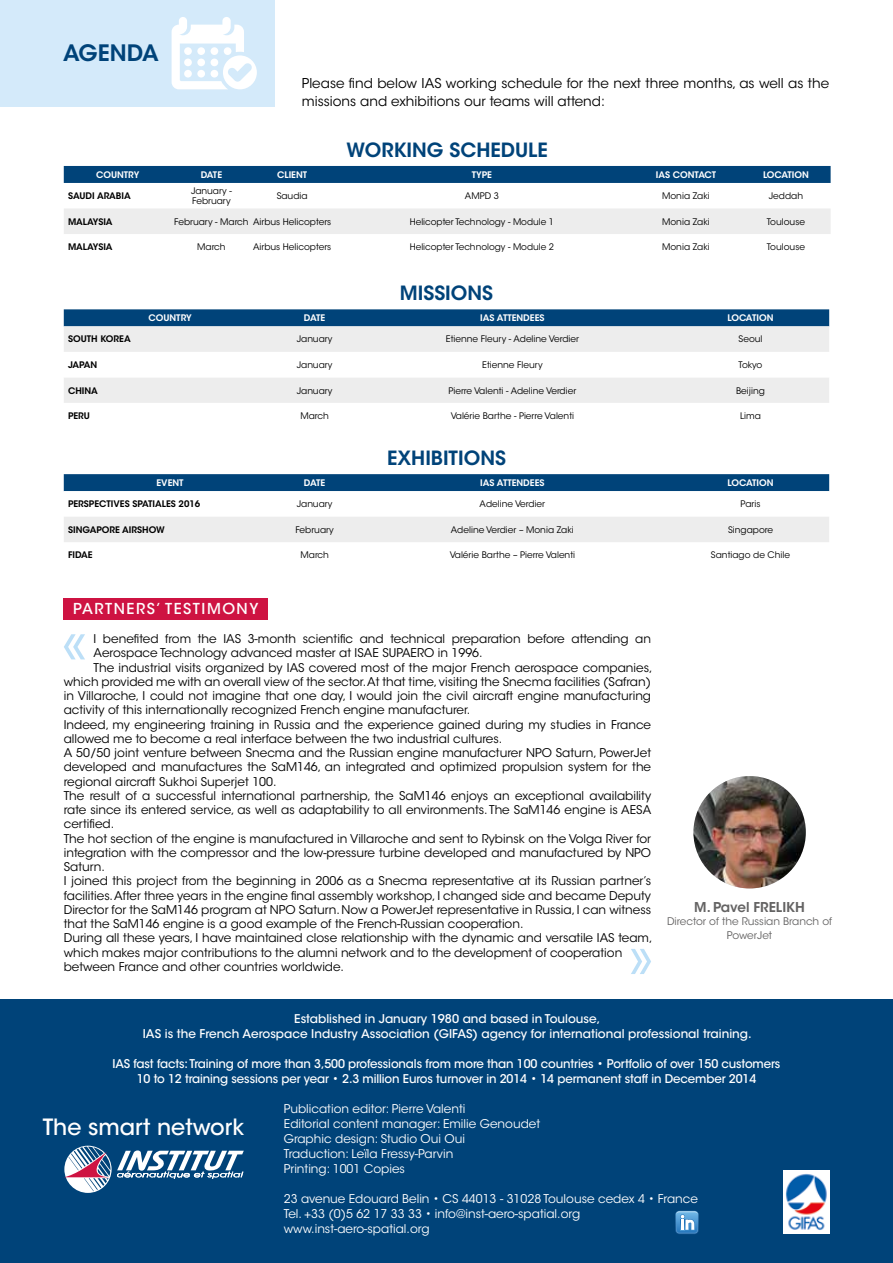
<style>
.page{position:relative;width:893px;height:1263px;background:#fff}
.page>*{position:absolute;margin:0;border:0;box-sizing:border-box;transform-origin:0 0}
.t1{font:600 22.5px "ITC Avant Garde Std";color:#004379}
.t2{font:500 22.35px "ITC Avant Garde Std";color:#fff}
.t3{font:600 19.5px "ITC Avant Garde Std";color:#004379}
.t4{font:500 15px "ITC Avant Garde Std";letter-spacing:.1em;color:#fff}
.t5{font:13.5px/18px "ITC Avant Garde Std";color:#000}
.t6{font:600 13.5px "ITC Avant Garde Std";color:#646363}
.t7{font:12px "ITC Avant Garde Std";color:#000}
.t8{font:500 12px/15px "ITC Avant Garde Std";letter-spacing:-.01em;color:#fff;text-align:center}
.t9{font:12px/15px "ITC Avant Garde Std";color:#fff}
.t10{font:10.5px/13.5px "ITC Avant Garde Std";color:#646363;text-align:center}
.t11{font:9px/10.5px "ITC Avant Garde Std";color:#000}
.t12{font:600 9px "ITC Avant Garde Std";color:#fff}
.t13{font:600 9px "ITC Avant Garde Std";color:#000}
</style>
<div class="page">
<div style="left:0;top:0;width:275px;height:106px;background:#d4eafa"></div>
<div style="left:0;top:999px;width:893px;height:264px;background:#004379"></div>
<img style="left:693px;top:776px;width:113px;height:112px;border-radius:56px">
<div style="left:64px;top:598px;width:204px;height:21px;background:#ce1342"></div>
<svg style="left:631px;top:949px;width:20px;height:25px"></svg>
<div style="left:64px;top:166px;width:767px;height:17px;background:#004379"></div>
<div style="left:64px;top:209px;width:767px;height:25px;background:#ededed"></div>
<div style="left:64px;top:309px;width:765px;height:17px;background:#004379"></div>
<div style="left:64px;top:326px;width:765px;height:26px;background:#ededed"></div>
<div style="left:64px;top:378px;width:765px;height:25px;background:#ededed"></div>
<div style="left:64px;top:474px;width:765px;height:17px;background:#004379"></div>
<div style="left:64px;top:517px;width:765px;height:25px;background:#ededed"></div>
<svg style="left:64px;top:634px;width:21px;height:25px"></svg>
<svg style="left:172px;top:17px;width:85px;height:72px"></svg>
<svg style="left:64px;top:1147px;width:47px;height:44px"></svg>
<svg style="left:117px;top:1150px;width:127px;height:29px"></svg>
<img style="left:783px;top:1170px;width:46px;height:63px">
<svg style="left:675px;top:1211px;width:24px;height:23px"></svg>
<h1 class="t1" style="left:63px;top:39px;width:97px">AGENDA</h1>
<p class="t5" style="left:302px;top:75px;width:529px">Please find below IAS working schedule for the next three months, as well as the missions and exhibitions our teams will attend:</p>
<h3 class="t3" style="left:346px;top:137px;width:203px">WORKING SCHEDULE</h3>
<p class="t12" style="left:96px;top:169px;width:45px">COUNTRY</p>
<p class="t12" style="left:201px;top:169px;width:23px">DATE</p>
<p class="t12" style="left:277px;top:169px;width:32px">CLIENT</p>
<p class="t12" style="left:472px;top:169px;width:22px">TYPE</p>
<p class="t12" style="left:656px;top:169px;width:62px">IAS CONTACT</p>
<p class="t12" style="left:763px;top:169px;width:47px">LOCATION</p>
<p class="t13" style="left:68px;top:190px;width:64px">SAUDI ARABIA</p>
<p class="t11" style="left:191px;top:185px;width:42px">January -<br>February</p>
<p class="t11" style="left:277px;top:191px;width:33px">Saudia</p>
<p class="t11" style="left:465px;top:191px;width:35px">AMPD 3</p>
<p class="t11" style="left:662px;top:191px;width:49px">Monia Zaki</p>
<p class="t11" style="left:769px;top:191px;width:36px">Jeddah</p>
<p class="t13" style="left:68px;top:216px;width:46px">MALAYSIA</p>
<p class="t11" style="left:174px;top:216px;width:159px">February - March Airbus Helicopters</p>
<p class="t11" style="left:410px;top:216px;width:146px">Helicopter Technology - Module 1</p>
<p class="t11" style="left:662px;top:216px;width:49px">Monia Zaki</p>
<p class="t11" style="left:767px;top:216px;width:40px">Toulouse</p>
<p class="t13" style="left:68px;top:241px;width:46px">MALAYSIA</p>
<p class="t11" style="left:197px;top:242px;width:30px">March</p>
<p class="t11" style="left:253px;top:242px;width:80px">Airbus Helicopters</p>
<p class="t11" style="left:410px;top:242px;width:146px">Helicopter Technology - Module 2</p>
<p class="t11" style="left:662px;top:242px;width:49px">Monia Zaki</p>
<p class="t11" style="left:767px;top:242px;width:40px">Toulouse</p>
<h3 class="t3" style="left:400px;top:281px;width:95px">MISSIONS</h3>
<p class="t12" style="left:148px;top:312px;width:45px">COUNTRY</p>
<p class="t12" style="left:304px;top:312px;width:23px">DATE</p>
<p class="t12" style="left:480px;top:312px;width:66px">IAS ATTENDEES</p>
<p class="t12" style="left:728px;top:312px;width:47px">LOCATION</p>
<p class="t13" style="left:68px;top:333px;width:64px">SOUTH KOREA</p>
<p class="t11" style="left:297px;top:334px;width:37px">January</p>
<p class="t11" style="left:446px;top:334px;width:135px">Etienne Fleury - Adeline Verdier</p>
<p class="t11" style="left:738px;top:334px;width:26px">Seoul</p>
<p class="t13" style="left:68px;top:359px;width:31px">JAPAN</p>
<p class="t11" style="left:297px;top:360px;width:37px">January</p>
<p class="t11" style="left:482px;top:360px;width:62px">Etienne Fleury</p>
<p class="t11" style="left:739px;top:360px;width:25px">Tokyo</p>
<p class="t13" style="left:68px;top:384px;width:31px">CHINA</p>
<p class="t11" style="left:297px;top:385px;width:37px">January</p>
<p class="t11" style="left:448px;top:385px;width:129px">Pierre Valenti - Adeline Verdier</p>
<p class="t11" style="left:736px;top:385px;width:30px">Beijing</p>
<p class="t13" style="left:68px;top:410px;width:23px">PERU</p>
<p class="t11" style="left:300px;top:411px;width:30px">March</p>
<p class="t11" style="left:451px;top:411px;width:125px">Valérie Barthe - Pierre Valenti</p>
<p class="t11" style="left:740px;top:411px;width:22px">Lima</p>
<h3 class="t3" style="left:387px;top:445px;width:120px">EXHIBITIONS</h3>
<p class="t12" style="left:157px;top:477px;width:29px">EVENT</p>
<p class="t12" style="left:304px;top:477px;width:23px">DATE</p>
<p class="t12" style="left:480px;top:477px;width:66px">IAS ATTENDEES</p>
<p class="t12" style="left:728px;top:477px;width:47px">LOCATION</p>
<p class="t13" style="left:68px;top:498px;width:134px">PERSPECTIVES SPATIALES 2016</p>
<p class="t11" style="left:297px;top:499px;width:37px">January</p>
<p class="t11" style="left:480px;top:499px;width:67px">Adeline Verdier</p>
<p class="t11" style="left:741px;top:499px;width:21px">Paris</p>
<p class="t13" style="left:68px;top:524px;width:98px">SINGAPORE AIRSHOW</p>
<p class="t11" style="left:295px;top:524px;width:40px">February</p>
<p class="t11" style="left:451px;top:524px;width:125px">Adeline Verdier – Monia Zaki</p>
<p class="t11" style="left:728px;top:524px;width:47px">Singapore</p>
<p class="t13" style="left:68px;top:549px;width:26px">FIDAE</p>
<p class="t11" style="left:300px;top:550px;width:30px">March</p>
<p class="t11" style="left:450px;top:550px;width:127px">Valérie Barthe – Pierre Valenti</p>
<p class="t11" style="left:711px;top:550px;width:81px">Santiago de Chile</p>
<p class="t4" style="left:73px;top:599px;width:187px">PARTNERS’ TESTIMONY</p>
<p class="t7" style="left:94px;top:631px;width:559px">I benefited from the IAS 3-month scientific and technical preparation before attending an</p>
<p class="t7" style="left:94px;top:646px;width:391px">Aerospace Technology advanced master at ISAE SUPAERO in 1996.</p>
<p class="t7" style="left:94px;top:660px;width:560px">The industrial visits organized by IAS covered most of the major French aerospace companies,</p>
<p class="t7" style="left:64px;top:674px;width:589px">which provided me with an overall view of the sector. At that time, visiting the Snecma facilities (Safran)</p>
<p class="t7" style="left:64px;top:688px;width:589px">in Villaroche, I could not imagine that one day, I would join the civil aircraft engine manufacturing</p>
<p class="t7" style="left:64px;top:703px;width:408px">activity of this internationally recognized French engine manufacturer.</p>
<p class="t7" style="left:64px;top:717px;width:589px">Indeed, my engineering training in Russia and the experience gained during my studies in France</p>
<p class="t7" style="left:64px;top:731px;width:440px">allowed me to become a real interface between the two industrial cultures.</p>
<p class="t7" style="left:64px;top:745px;width:589px">A 50/50 joint venture between Snecma and the Russian engine manufacturer NPO Saturn, PowerJet</p>
<p class="t7" style="left:64px;top:760px;width:589px">developed and manufactures the SaM146, an integrated and optimized propulsion system for the</p>
<p class="t7" style="left:64px;top:774px;width:214px">regional aircraft Sukhoi Superjet 100.</p>
<p class="t7" style="left:64px;top:788px;width:589px">The result of a successful international partnership, the SaM146 enjoys an exceptional availability</p>
<p class="t7" style="left:64px;top:802px;width:589px">rate since its entered service, as well as adaptability to all environments. The SaM146 engine is AESA</p>
<p class="t7" style="left:64px;top:817px;width:52px">certified.</p>
<p class="t7" style="left:64px;top:831px;width:589px">The hot section of the engine is manufactured in Villaroche and sent to Rybinsk on the Volga River for</p>
<p class="t7" style="left:64px;top:845px;width:589px">integration with the compressor and the low-pressure turbine developed and manufactured by NPO</p>
<p class="t7" style="left:64px;top:859px;width:43px">Saturn.</p>
<p class="t7" style="left:64px;top:874px;width:589px">I joined this project from the beginning in 2006 as a Snecma representative at its Russian partner’s</p>
<p class="t7" style="left:64px;top:888px;width:589px">facilities. After three years in the engine final assembly workshop, I changed side and became Deputy</p>
<p class="t7" style="left:64px;top:902px;width:589px">Director for the SaM146 program at NPO Saturn. Now a PowerJet representative in Russia, I can witness</p>
<p class="t7" style="left:64px;top:916px;width:461px">that the SaM146 engine is a good example of the French-Russian cooperation.</p>
<p class="t7" style="left:64px;top:931px;width:590px">During all these years, I have maintained close relationship with the dynamic and versatile IAS team,</p>
<p class="t7" style="left:64px;top:945px;width:560px">which makes major contributions to the alumni network and to the development of cooperation</p>
<p class="t7" style="left:64px;top:959px;width:282px">between France and other countries worldwide.</p>
<p class="t6" style="left:694px;top:898px;width:112px">M. Pavel FRELIKH</p>
<p class="t10" style="left:667px;top:915px;width:166px">Director of the Russian Branch of<br>PowerJet</p>
<p class="t8" style="left:143px;top:1011px;width:610px">Established in January 1980 and based in Toulouse,<br>IAS is the French Aerospace Industry Association (GIFAS) agency for international professional training.</p>
<p class="t8" style="left:113px;top:1056px;width:669px">IAS fast facts: Training of more than 3,500 professionals from more than 100 countries • Portfolio of over 150 customers<br>10 to 12 training sessions per year • 2.3 million Euros turnover in 2014 • 14 permanent staff in December 2014</p>
<h2 class="t2" style="left:43px;top:1113px;width:203px">The smart network</h2>
<p class="t9" style="left:284px;top:1101px;width:258px">Publication editor: Pierre Valenti<br>Editorial content manager: Emilie Genoudet Graphic design: Studio Oui Oui<br>Traduction: Leïla Fressy-Parvin<br>Printing: 1001 Copies</p>
<p class="t9" style="left:284px;top:1191px;width:416px">23 avenue Edouard Belin • CS 44013 - 31028 Toulouse cedex 4 • France<br>Tel. +33 (0)5 62 17 33 33 • info@inst-aero-spatial.org www.inst-aero-spatial.org</p>
</div>
